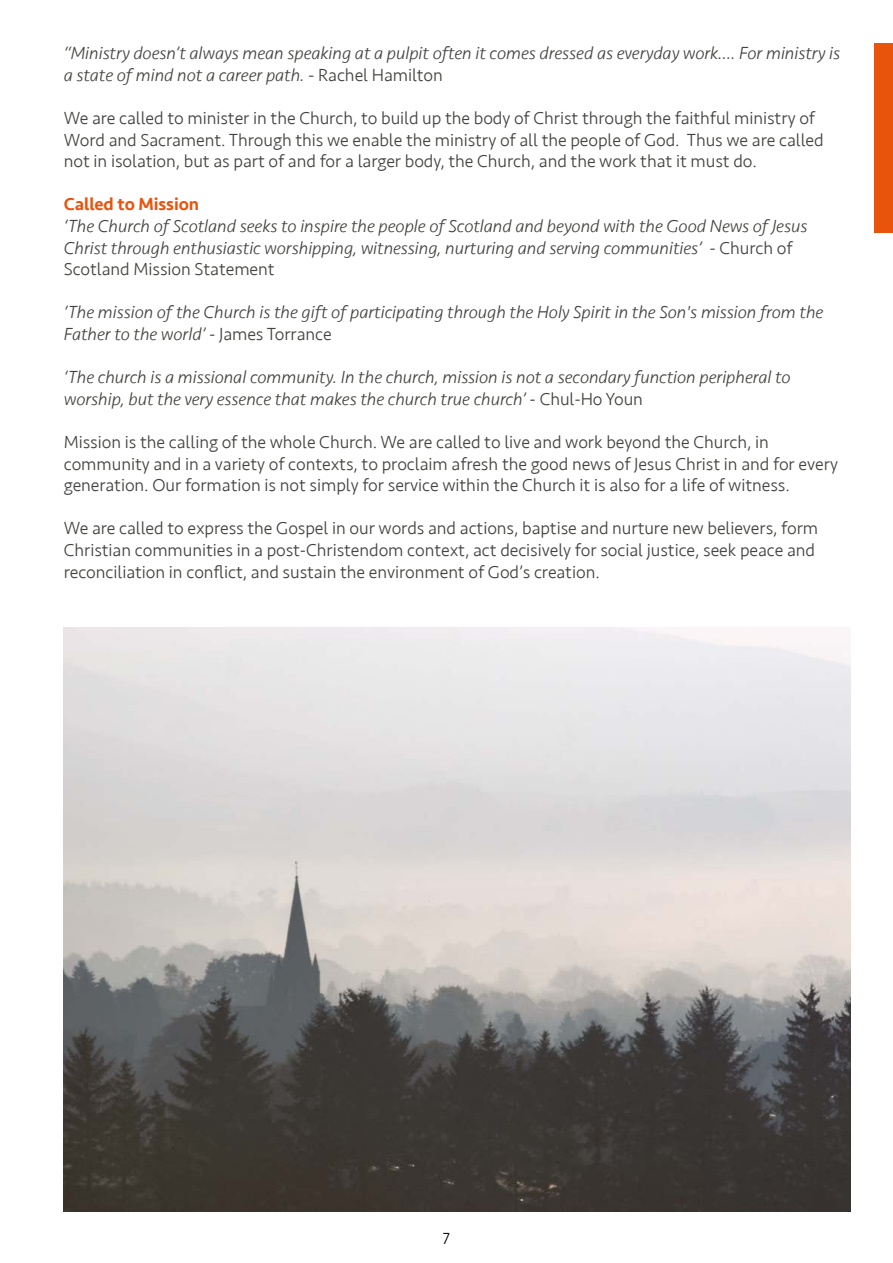
<style>
.page{position:relative;width:893px;height:1263px;background:#fff}
.page>*{position:absolute;margin:0;border:0;box-sizing:border-box;transform-origin:0 0}
.t1{font:300 18px/21.6px "Seravek";letter-spacing:-.005em;color:#434341}
.t2{font:italic 300 18px/21.6px "Seravek";letter-spacing:-.005em;color:#434341}
.t3{font:500 18px "Seravek";letter-spacing:-.005em;color:#e9540d}
.t4{font:300 16.5px "Seravek";color:#000}
.s1{font-style:normal}
</style>
<div class="page">
<div style="left:875px;top:44px;width:18px;height:189px;background:#e9540d"></div>
<img style="left:64px;top:627px;width:786px;height:585px">
<p class="t2" style="left:64px;top:43px;width:778px">“Ministry doesn’t always mean speaking at a pulpit often it comes dressed as everyday work…. For ministry is a state of mind not a career path. <span class="s1">- Rachel Hamilton</span></p>
<p class="t1" style="left:64px;top:107px;width:761px">We are called to minister in the Church, to build up the body of Christ through the faithful ministry of<br>Word and Sacrament. Through this we enable the ministry of all the people of God. Thus we are called not in isolation, but as part of and for a larger body, the Church, and the work that it must do.</p>
<p class="t3" style="left:64px;top:193px;width:137px">Called to Mission</p>
<p class="t2" style="left:64px;top:215px;width:745px">‘The Church of Scotland seeks to inspire the people of Scotland and beyond with the Good News of Jesus<br>Christ through enthusiastic worshipping, witnessing, nurturing and serving communities’ - <span class="s1">Church of<br>Scotland Mission Statement</span></p>
<p class="t2" style="left:64px;top:302px;width:761px">‘The mission of the Church is the gift of participating through the Holy Spirit in the Son's mission from the<br>Father to the world’ <span class="s1">- James Torrance</span></p>
<p class="t2" style="left:64px;top:367px;width:728px">‘The church is a missional community. In the church, mission is not a secondary function peripheral to worship, but the very essence that makes the church true church’ <span class="s1">- Chul-Ho Youn</span></p>
<p class="t1" style="left:64px;top:431px;width:776px">Mission is the calling of the whole Church. We are called to live and work beyond the Church, in community and in a variety of contexts, to proclaim afresh the good news of Jesus Christ in and for every generation. Our formation is not simply for service within the Church it is also for a life of witness.</p>
<p class="t1" style="left:64px;top:518px;width:756px">We are called to express the Gospel in our words and actions, baptise and nurture new believers, form<br>Christian communities in a post-Christendom context, act decisively for social justice, seek peace and reconciliation in conflict, and sustain the environment of God’s creation.</p>
<p class="t4" style="left:443px;top:1229px;width:9px">7</p>
</div>
